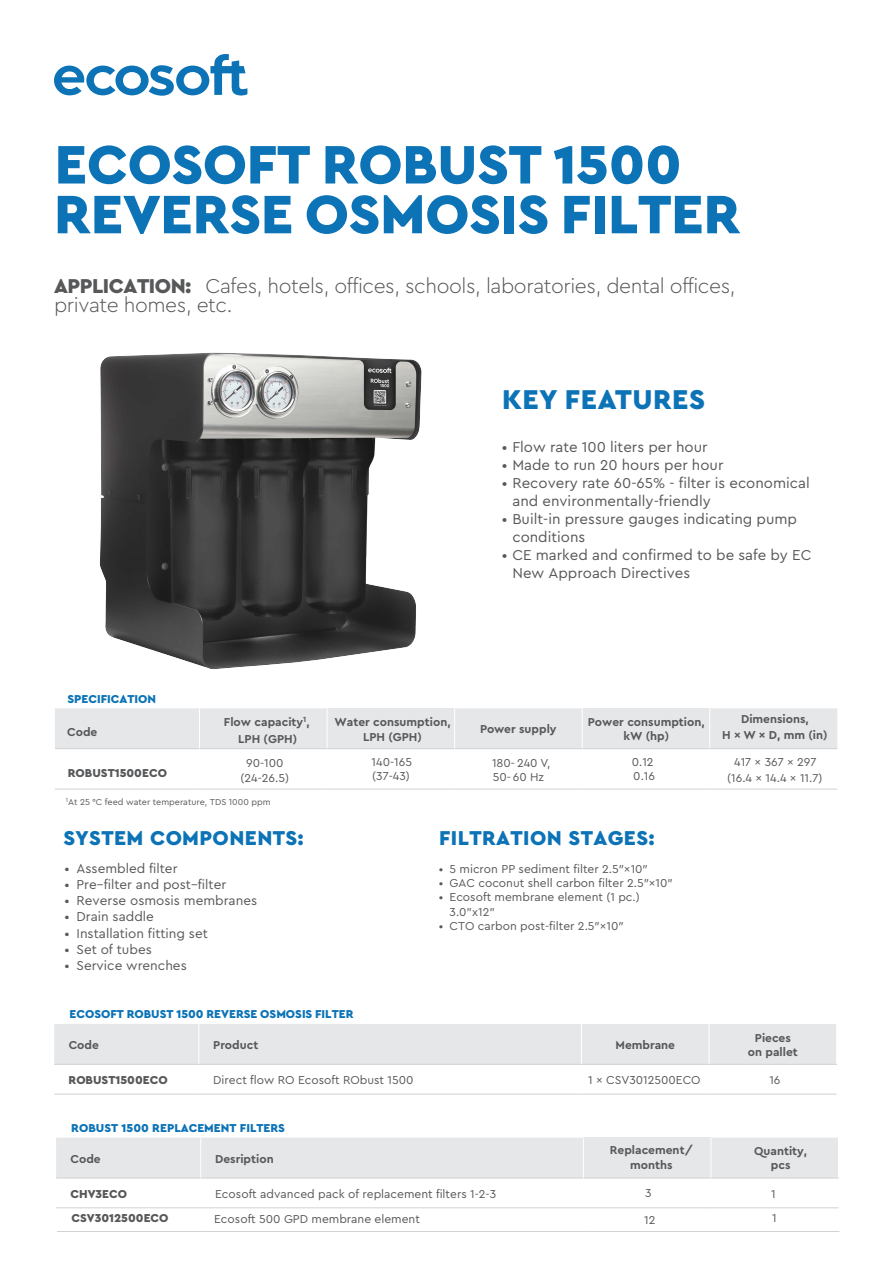
<style>
.page{position:relative;width:893px;height:1263px;background:#fff}
.page>*{position:absolute;margin:0;border:0;box-sizing:border-box;transform-origin:0 0}
.t1{font:900 56.7px/49.8px "Cera PRO";letter-spacing:-.005em;color:#0c73b7}
.t2{font:900 28.5px "Cera PRO";letter-spacing:.02em;color:#0c73b7}
.t3{font:300 21px/18.6px "Cera PRO";letter-spacing:-.02em;color:#57585a}
.t4{font:900 21px "Cera PRO";letter-spacing:.02em;color:#0c73b7}
.t5{font:15px/18px "Cera PRO";color:#57585a}
.t6{font:13.5px "Cera PRO";color:#57585a}
.t7{font:12px/14.4px "Cera PRO";color:#57585a}
.t8{font:700 12px/14.4px "Cera PRO";color:#57585a;text-align:center}
.t9{font:900 12px "Cera PRO";color:#0c73b7}
.t10{font:900 12px "Cera PRO";color:#57585a}
.t11{font:9px "Cera PRO";color:#57585a}
.s1{font-weight:900}
</style>
<div class="page">
<svg style="left:54px;top:54px;width:193px;height:42px"></svg>
<div style="left:55px;top:708px;width:782px;height:40px;background:#e6e7e9"></div>
<div style="left:327px;top:708px;width:128px;height:41px;background:#e6e7e9"></div>
<div style="left:582px;top:708px;width:128px;height:41px;background:#e6e7e9"></div>
<hr style="left:199px;top:748px;width:128px;height:1px;background:#d1d2d4">
<hr style="left:199px;top:789px;width:128px;height:1px;background:#d1d2d4">
<hr style="left:55px;top:748px;width:144px;height:1px;background:#d1d2d4">
<hr style="left:327px;top:748px;width:128px;height:1px;background:#d1d2d4">
<hr style="left:455px;top:748px;width:127px;height:1px;background:#d1d2d4">
<hr style="left:582px;top:748px;width:128px;height:1px;background:#d1d2d4">
<hr style="left:710px;top:748px;width:127px;height:1px;background:#d1d2d4">
<hr style="left:55px;top:789px;width:144px;height:1px;background:#d1d2d4">
<hr style="left:327px;top:789px;width:128px;height:1px;background:#d1d2d4">
<hr style="left:455px;top:789px;width:127px;height:1px;background:#d1d2d4">
<hr style="left:582px;top:789px;width:128px;height:1px;background:#d1d2d4">
<hr style="left:710px;top:789px;width:127px;height:1px;background:#d1d2d4">
<hr style="left:199px;top:708px;width:1px;height:40px;background:#fff">
<hr style="left:327px;top:708px;width:1px;height:40px;background:#fff">
<hr style="left:454px;top:708px;width:1px;height:40px;background:#fff">
<hr style="left:582px;top:708px;width:1px;height:40px;background:#fff">
<hr style="left:709px;top:708px;width:1px;height:40px;background:#fff">
<div style="left:54px;top:1024px;width:782px;height:40px;background:#e6e7e9"></div>
<div style="left:581px;top:1024px;width:128px;height:40px;background:#e6e7e9"></div>
<hr style="left:199px;top:1064px;width:382px;height:1px;background:#d1d2d4">
<hr style="left:199px;top:1094px;width:382px;height:1px;background:#d1d2d4">
<hr style="left:54px;top:1064px;width:145px;height:1px;background:#d1d2d4">
<hr style="left:581px;top:1064px;width:128px;height:1px;background:#d1d2d4">
<hr style="left:709px;top:1064px;width:128px;height:1px;background:#d1d2d4">
<hr style="left:54px;top:1094px;width:145px;height:1px;background:#d1d2d4">
<hr style="left:581px;top:1094px;width:128px;height:1px;background:#d1d2d4">
<hr style="left:709px;top:1094px;width:128px;height:1px;background:#d1d2d4">
<hr style="left:198px;top:1024px;width:1px;height:40px;background:#fff">
<hr style="left:581px;top:1024px;width:1px;height:40px;background:#fff">
<hr style="left:709px;top:1024px;width:1px;height:40px;background:#fff">
<div style="left:56px;top:1137px;width:782px;height:41px;background:#e6e7e9"></div>
<div style="left:583px;top:1138px;width:128px;height:40px;background:#e6e7e9"></div>
<hr style="left:201px;top:1178px;width:382px;height:1px;background:#d1d2d4">
<hr style="left:201px;top:1207px;width:382px;height:1px;background:#d1d2d4">
<hr style="left:56px;top:1178px;width:145px;height:1px;background:#d1d2d4">
<hr style="left:583px;top:1178px;width:128px;height:1px;background:#d1d2d4">
<hr style="left:711px;top:1178px;width:128px;height:1px;background:#d1d2d4">
<hr style="left:56px;top:1207px;width:145px;height:1px;background:#d1d2d4">
<hr style="left:583px;top:1207px;width:128px;height:1px;background:#d1d2d4">
<hr style="left:711px;top:1207px;width:127px;height:1px;background:#d1d2d4">
<hr style="left:200px;top:1138px;width:1px;height:40px;background:#fff">
<hr style="left:583px;top:1138px;width:1px;height:40px;background:#fff">
<hr style="left:711px;top:1138px;width:1px;height:40px;background:#fff">
<hr style="left:202px;top:1231px;width:382px;height:1px;background:#d1d2d4">
<hr style="left:57px;top:1231px;width:145px;height:1px;background:#d1d2d4">
<hr style="left:584px;top:1231px;width:128px;height:1px;background:#d1d2d4">
<hr style="left:712px;top:1231px;width:127px;height:1px;background:#d1d2d4">
<img style="left:100px;top:352px;width:322px;height:317px">
<h1 class="t1" style="left:54px;top:137px;width:688px">ECOSOFT ROBUST 1500<br>REVERSE OSMOSIS FILTER</h1>
<h3 class="t3" style="left:54px;top:276px;width:683px"><span class="s1">APPLICATION:</span> Сafes, hotels, offices, schools, laboratories, dental offices, private homes, etc.</h3>
<p class="t9" style="left:68px;top:691px;width:90px">SPECIFICATION</p>
<p class="t8" style="left:67px;top:724px;width:32px">Code</p>
<h2 class="t2" style="left:502px;top:380px;width:205px">KEY FEATURES</h2>
<p class="t5" style="left:502px;top:437px;width:207px">• Flow rate 100 liters per hour</p>
<p class="t5" style="left:502px;top:455px;width:223px">• Made to run 20 hours per hour</p>
<p class="t5" style="left:512px;top:473px;width:299px;text-indent:-11px">• Recovery rate 60-65% - filter is economical and environmentally-friendly</p>
<p class="t5" style="left:512px;top:509px;width:286px;text-indent:-11px">• Built-in pressure gauges indicating pump conditions</p>
<p class="t5" style="left:512px;top:545px;width:301px;text-indent:-11px">• CE marked and confirmed to be safe by EC<br>New Approach Directives</p>
<p class="t8" style="left:224px;top:713px;width:87px;line-height:16.5px">Flow capacity<sup>1</sup>,<br>LPH (GPH)</p>
<p class="t8" style="left:334px;top:714px;width:118px">Water consumption,<br>LPH (GPH)</p>
<p class="t8" style="left:480px;top:722px;width:78px">Power supply</p>
<p class="t8" style="left:588px;top:714px;width:118px">Power consumption, kW (hp)</p>
<p class="t8" style="left:722px;top:711px;width:107px;line-height:15.9px">Dimensions,<br>H × W × D, mm (in)</p>
<p class="t10" style="left:68px;top:765px;width:101px">ROBUST1500ECO</p>
<p class="t7" style="left:240px;top:755px;width:50px;text-align:center">90-100 (24-26.5)</p>
<p class="t7" style="left:492px;top:755px;width:60px">180- 240 V,<br>50- 60 Hz</p>
<p class="t7" style="left:632px;top:754px;width:25px">0.12<br>0.16</p>
<p class="t7" style="left:727px;top:754px;width:97px;line-height:15.3px;text-align:center">417 × 367 × 297 (16.4 × 14.4 × 11.7)</p>
<p class="t7" style="left:372px;top:754px;width:42px">140-165 (37-43)</p>
<p class="t11" style="left:66px;top:796px;width:206px"><sup>1</sup>At 25 °C feed water temperature, TDS 1000 ppm</p>
<h3 class="t4" style="left:63px;top:824px;width:242px">SYSTEM COMPONENTS:</h3>
<h3 class="t4" style="left:439px;top:824px;width:217px">FILTRATION STAGES:</h3>
<p class="t6" style="left:65px;top:859px;width:115px">• Assembled filter</p>
<p class="t6" style="left:65px;top:875px;width:163px">• Pre–filter and post–filter</p>
<p class="t6" style="left:65px;top:892px;width:194px">• Reverse osmosis membranes</p>
<p class="t6" style="left:65px;top:908px;width:91px">• Drain saddle</p>
<p class="t6" style="left:65px;top:924px;width:145px">• Installation fitting set</p>
<p class="t6" style="left:65px;top:940px;width:89px">• Set of tubes</p>
<p class="t6" style="left:65px;top:956px;width:124px">• Service wrenches</p>
<p class="t9" style="left:69px;top:1006px;width:286px">ECOSOFT ROBUST 1500 REVERSE OSMOSIS FILTER</p>
<p class="t7" style="left:439px;top:861px;width:210px">• 5 micron PP sediment filter 2.5″×10″</p>
<p class="t7" style="left:439px;top:875px;width:235px">• GAC coconut shell carbon filter 2.5″×10″</p>
<p class="t7" style="left:450px;top:890px;width:192px;text-indent:-11px">• Ecosoft membrane element (1 pc.)<br>3.0”х12”</p>
<p class="t7" style="left:439px;top:918px;width:186px">• CTO carbon post-filter 2.5″×10″</p>
<p class="t8" style="left:69px;top:1037px;width:32px">Code</p>
<p class="t8" style="left:213px;top:1037px;width:47px">Product</p>
<p class="t8" style="left:615px;top:1037px;width:61px">Membrane</p>
<p class="t8" style="left:748px;top:1030px;width:52px">Pieces оn pallet</p>
<p class="t10" style="left:69px;top:1072px;width:101px">ROBUST1500ECO</p>
<p class="t7" style="left:213px;top:1073px;width:202px">Direct flow RO Ecosoft RObust 1500</p>
<p class="t7" style="left:588px;top:1072px;width:114px">1 × CSV3012500ECO</p>
<p class="t7" style="left:769px;top:1072px;width:13px">16</p>
<p class="t9" style="left:71px;top:1119px;width:215px">ROBUST 1500 REPLACEMENT FILTERS</p>
<p class="t8" style="left:71px;top:1151px;width:32px">Code</p>
<p class="t8" style="left:215px;top:1151px;width:60px">Desription</p>
<p class="t8" style="left:610px;top:1142px;width:84px">Replacement/ months</p>
<p class="t8" style="left:754px;top:1143px;width:55px">Quantity, pcs</p>
<p class="t10" style="left:70px;top:1186px;width:58px">CHV3ECO</p>
<p class="t7" style="left:215px;top:1186px;width:283px">Ecosoft advanced pack of replacement filters 1-2-3</p>
<p class="t7" style="left:645px;top:1185px;width:8px">3</p>
<p class="t7" style="left:771px;top:1186px;width:6px">1</p>
<p class="t10" style="left:71px;top:1210px;width:99px">CSV3012500ECO</p>
<p class="t7" style="left:214px;top:1211px;width:207px">Ecosoft 500 GPD membrane element</p>
<p class="t7" style="left:644px;top:1212px;width:13px">12</p>
<p class="t7" style="left:772px;top:1210px;width:6px">1</p>
</div>
